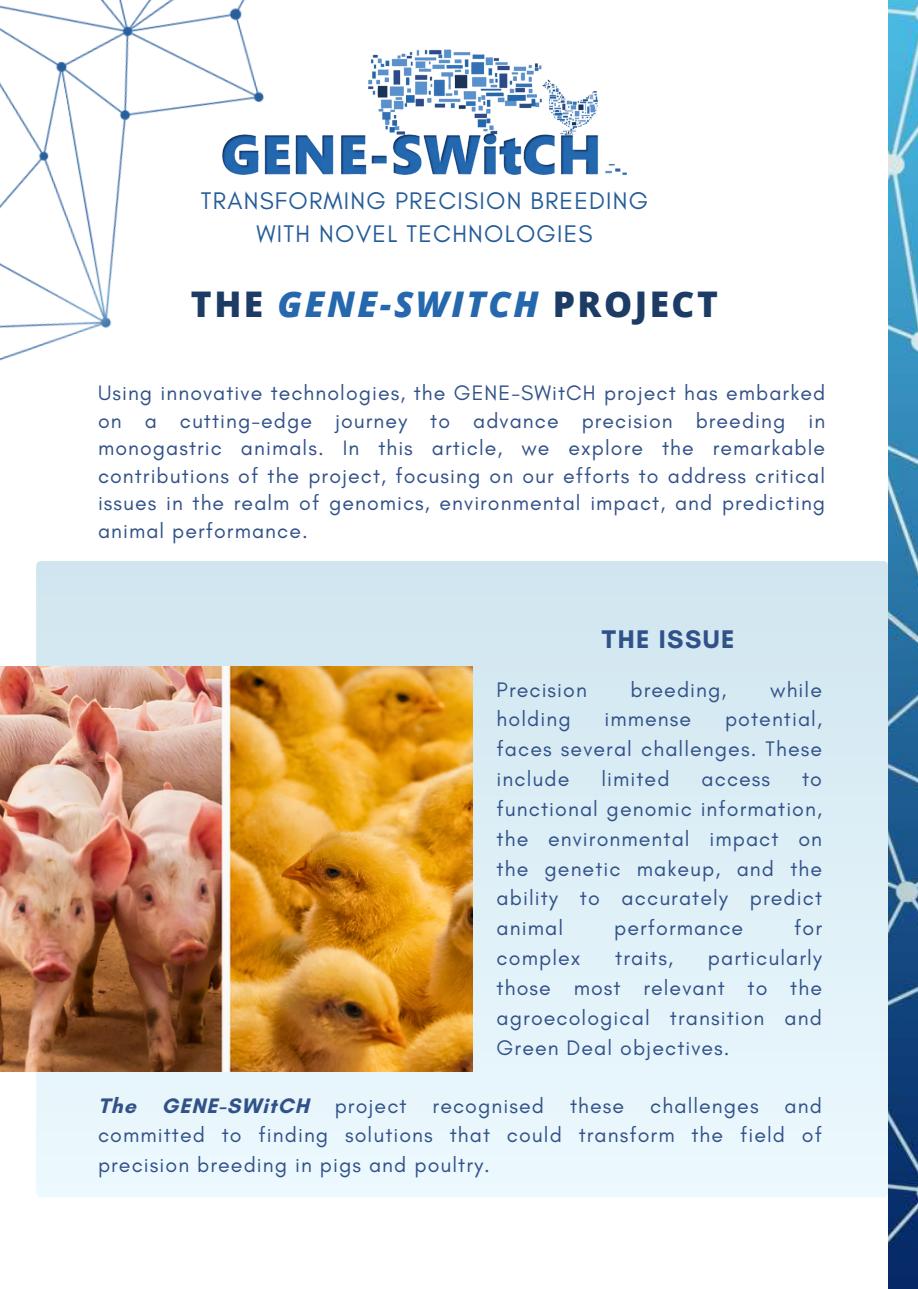
<style>
.page{position:relative;width:918px;height:1289px;background:#fff}
.page>*{position:absolute;margin:0;border:0;box-sizing:border-box;transform-origin:0 0}
.t1{font:italic 800 35.4px "Open Sans";letter-spacing:.07em;color:#2568ae}
.t2{font:700 25.95px "Glacial Indifference";letter-spacing:.055em;color:#315189}
.t3{font:24.45px "Glacial Indifference";letter-spacing:.05em;color:#245b98}
.t4{font:21.45px/29.8px "Glacial Indifference";letter-spacing:.05em;color:#315189;text-align:justify}
.t5{font:21.3px/27.6px "Glacial Indifference";letter-spacing:.05em;color:#315189;text-align:justify}
.s1{font-style:normal;color:#1c3b65}
.s2{font-weight:700}
</style>
<div class="page">
<div style="left:36px;top:561px;width:852px;height:636px;background:linear-gradient(to bottom,#d0e5ef,#ecf8fd);border-radius:5px"></div>
<img style="left:472px;top:54px;width:154px;height:121px">
<img style="left:0;top:0;width:472px;height:361px">
<img style="left:888px;top:0;width:30px;height:1288px">
<img style="left:0;top:666px;width:473px;height:405px">
<p class="t3" style="left:201px;top:185px;width:449px">TRANSFORMING PRECISION BREEDING</p>
<p class="t3" style="left:256px;top:219px;width:338px">WITH NOVEL TECHNOLOGIES</p>
<p class="t1" style="left:191px;top:279px;width:528px"><span class="s1">THE</span> GENE-SWITCH <span class="s1">PROJECT</span></p>
<p class="t5" style="left:98px;top:379px;width:729px">Using innovative technologies, the GENE-SWitCH project has embarked on a cutting-edge journey to advance precision breeding in monogastric animals. In this article, we explore the remarkable contributions of the project, focusing on our efforts to address critical issues in the realm of genomics, environmental impact, and predicting animal performance.</p>
<p class="t2" style="left:602px;top:623px;width:134px">THE ISSUE</p>
<p class="t4" style="left:497px;top:674px;width:92px">Precision</p>
<p class="t4" style="left:631px;top:674px;width:98px">breeding,</p>
<p class="t4" style="left:770px;top:674px;width:53px">while</p>
<p class="t4" style="left:497px;top:703px;width:76px">holding</p>
<p class="t4" style="left:604px;top:703px;width:88px">immense</p>
<p class="t4" style="left:497px;top:703px;width:327px;text-indent:228px">potential, faces several challenges. These include</p>
<p class="t4" style="left:601px;top:763px;width:70px">limited</p>
<p class="t4" style="left:702px;top:763px;width:70px">access</p>
<p class="t4" style="left:497px;top:763px;width:327px;text-indent:306px">to functional genomic information, the environmental impact on the genetic makeup, and the ability to accurately predict animal</p>
<p class="t4" style="left:614px;top:912px;width:131px">performance</p>
<p class="t4" style="left:794px;top:912px;width:29px">for</p>
<p class="t4" style="left:497px;top:942px;width:327px;text-indent:211px">particularly those most relevant to the agroecological transition and Green Deal objectives.</p>
<p class="t4" style="left:497px;top:942px;width:85px">complex</p>
<p class="t4" style="left:615px;top:942px;width:59px">traits,</p>
<p class="t4" style="left:98px;top:1089px;width:726px"><span class="s2">The GENE-SWitCH</span> project recognised these challenges and committed to finding solutions that could transform the field of precision breeding in pigs and poultry.</p>
</div>
